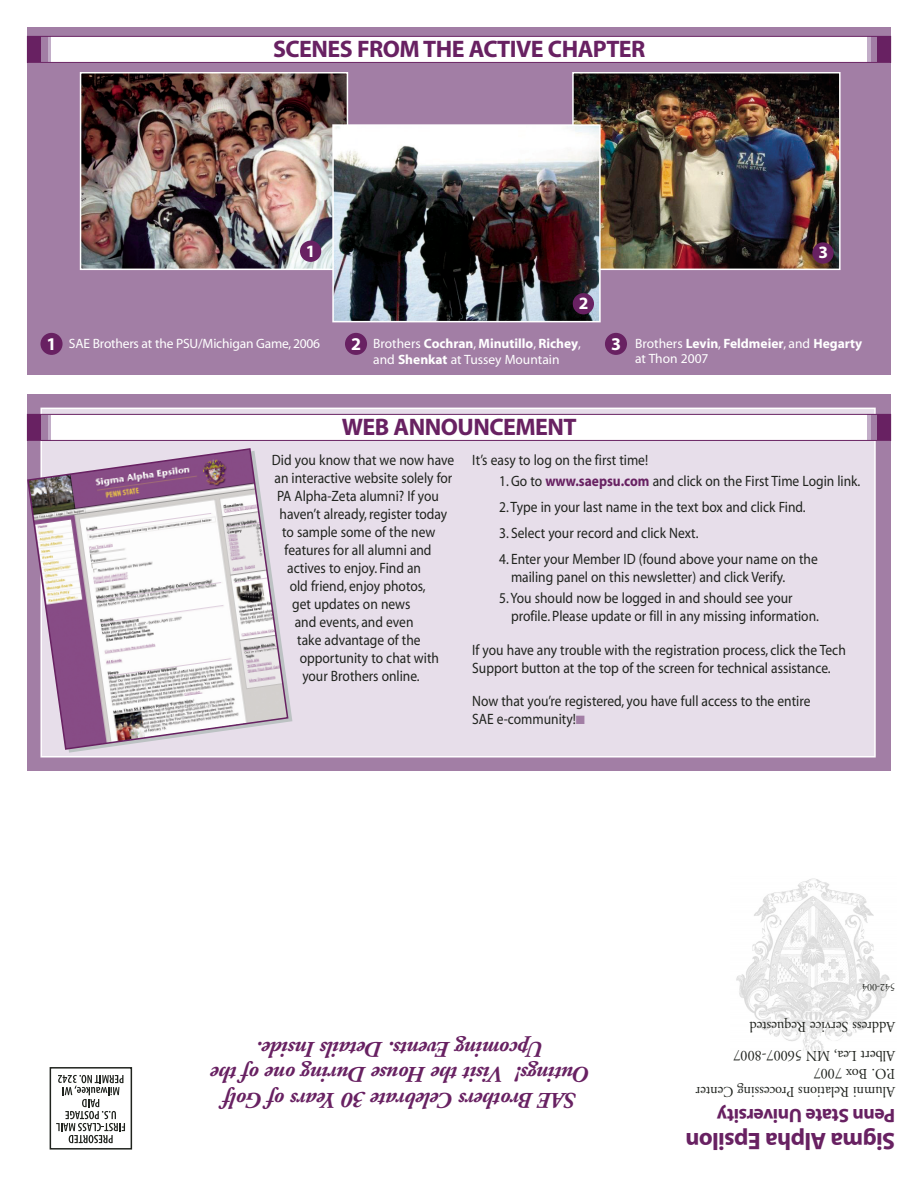
<style>
.page{position:relative;width:918px;height:1188px;background:#fff}
.page>*{position:absolute;margin:0;border:0;box-sizing:border-box;transform-origin:0 0}
.t1{font:700 24px "Myriad";letter-spacing:-.02em;color:#682162}
.t2{font:italic 700 22.5px/25.5px "Adobe Garamond";letter-spacing:-.02em;color:#682162;text-align:center}
.t3{font:700 19.5px "Myriad";letter-spacing:-.025em;color:#682162}
.t4{font:700 18px "Myriad";color:#fff}
.t5{font:700 17.4px "Myriad";color:#fff}
.t6{font:15px/18px "Myriad";color:#20231e;scale:.9 1}
.t7{font:15px/18px "Adobe Garamond";color:#20231e;scale:.95 1}
.t8{font:13.5px/16.5px "Myriad";letter-spacing:-.015em;color:#fff}
.t9{font:10.5px "Adobe Garamond";color:#20231e;scale:.95 1}
.s1{font-weight:700}
.s2{font-weight:700;color:#682162}
.s3{color:#a27ea5}
</style>
<div class="page">
<div style="left:27px;top:395px;width:864px;height:376px;background:#a27ea5"></div>
<div style="left:27px;top:27px;width:864px;height:348px;background:#a27ea5"></div>
<div style="left:41px;top:408px;width:834px;height:349px;background:#e7deea"></div>
<div style="left:40px;top:408px;width:836px;height:350px;border:2px solid #fff"></div>
<div style="left:27px;top:414px;width:864px;height:26px;background:#fff"></div>
<img style="left:736px;top:878px;width:154px;height:176px">
<svg style="left:56px;top:1075px;width:69px;height:68px"></svg>
<div style="left:50px;top:1067px;width:82px;height:83px;border:2px solid #20231e"></div>
<hr style="left:867px;top:414px;width:4px;height:26px;background:#c2adc8">
<div style="left:871px;top:414px;width:6px;height:26px;background:#a27ea5"></div>
<div style="left:878px;top:414px;width:13px;height:26px;background:#682162"></div>
<hr style="left:48px;top:415px;width:3px;height:26px;background:#c2adc8">
<div style="left:41px;top:415px;width:7px;height:26px;background:#a27ea5"></div>
<div style="left:27px;top:414px;width:14px;height:26px;background:#682162"></div>
<div style="left:27px;top:414px;width:864px;height:27px;border:1px solid #682162"></div>
<img style="left:83px;top:75px;width:262px;height:192px">
<div style="left:80px;top:72px;width:268px;height:198px;border:2px solid #fff"></div>
<img style="left:575px;top:75px;width:263px;height:192px">
<div style="left:572px;top:72px;width:269px;height:198px;border:2px solid #fff"></div>
<svg style="left:27px;top:447px;width:262px;height:304px"></svg>
<div style="left:27px;top:36px;width:864px;height:27px;background:#fff"></div>
<hr style="left:867px;top:36px;width:4px;height:26px;background:#c2adc8">
<div style="left:871px;top:36px;width:6px;height:26px;background:#a27ea5"></div>
<div style="left:878px;top:36px;width:13px;height:26px;background:#682162"></div>
<hr style="left:48px;top:37px;width:3px;height:25px;background:#c2adc8">
<div style="left:41px;top:37px;width:7px;height:25px;background:#a27ea5"></div>
<div style="left:27px;top:36px;width:14px;height:26px;background:#682162"></div>
<div style="left:27px;top:36px;width:864px;height:27px;border:1px solid #682162"></div>
<img style="left:335px;top:127px;width:263px;height:192px">
<div style="left:332px;top:124px;width:269px;height:198px;border:2px solid #fff"></div>
<div style="left:300px;top:241px;width:21px;height:21px;background:#682162;border-radius:50%"></div>
<div style="left:40px;top:333px;width:23px;height:22px;background:#682162;border-radius:50%"></div>
<div style="left:573px;top:293px;width:21px;height:21px;background:#682162;border-radius:50%"></div>
<div style="left:345px;top:333px;width:22px;height:22px;background:#682162;border-radius:50%"></div>
<div style="left:812px;top:242px;width:22px;height:22px;background:#682162;border-radius:50%"></div>
<div style="left:605px;top:333px;width:22px;height:22px;background:#682162;border-radius:50%"></div>
<h1 class="t1" style="left:273px;top:40px;width:374px">SCENES FROM THE ACTIVE CHAPTER</h1>
<p class="t4" style="left:46px;top:337px;width:11px">1</p>
<p class="t5" style="left:306px;top:244px;width:11px">1</p>
<p class="t5" style="left:579px;top:297px;width:11px">2</p>
<p class="t5" style="left:819px;top:246px;width:11px">3</p>
<p class="t4" style="left:351px;top:337px;width:11px">2</p>
<p class="t4" style="left:611px;top:337px;width:11px">3</p>
<p class="t8" style="left:69px;top:336px;width:253px">SAE Brothers at the PSU/Michigan Game, 2006</p>
<p class="t8" style="left:373px;top:336px;width:209px">Brothers <span class="s1">Cochran</span>, <span class="s1">Minutillo</span>, <span class="s1">Richey</span>, and <span class="s1">Shenkat</span> at Tussey Mountain</p>
<p class="t8" style="left:635px;top:337px;width:229px;line-height:15px">Brothers <span class="s1">Levin</span>, <span class="s1">Feldmeier</span>, and <span class="s1">Hegarty </span>at Thon 2007</p>
<h1 class="t1" style="left:342px;top:418px;width:236px">WEB ANNOUNCEMENT</h1>
<p class="t6" style="left:272px;top:452px;width:204px">Did you know that we now have</p>
<p class="t6" style="left:275px;top:470px;width:199px">an interactive website solely for</p>
<p class="t6" style="left:277px;top:488px;width:181px">PA Alpha-Zeta alumni? If you</p>
<p class="t6" style="left:280px;top:506px;width:188px">haven’t already, register today</p>
<p class="t6" style="left:282px;top:524px;width:172px">to sample some of the new</p>
<p class="t6" style="left:285px;top:542px;width:165px">features for all alumni and</p>
<p class="t6" style="left:287px;top:560px;width:150px">actives to enjoy. Find an</p>
<p class="t6" style="left:290px;top:578px;width:153px">old friend, enjoy photos,</p>
<p class="t6" style="left:292px;top:596px;width:133px">get updates on news</p>
<p class="t6" style="left:295px;top:614px;width:133px">and events, and even</p>
<p class="t6" style="left:297px;top:632px;width:139px">take advantage of the</p>
<p class="t6" style="left:300px;top:650px;width:156px">opportunity to chat with</p>
<p class="t6" style="left:302px;top:668px;width:132px">your Brothers online.</p>
<p class="t6" style="left:472px;top:452px;width:197px">It’s easy to log on the first time!</p>
<p class="t6" style="left:499px;top:473px;width:403px">1. Go to <span class="s2">www.saepsu.com</span> and click on the First Time Login link.</p>
<p class="t6" style="left:499px;top:499px;width:342px">2. Type in your last name in the text box and click Find.</p>
<p class="t6" style="left:499px;top:525px;width:223px">3. Select your record and click Next.</p>
<p class="t6" style="left:511px;top:551px;width:342px;text-indent:-12px">4. Enter your Member ID (found above your name on the mailing panel on this newsletter) and click Verify.</p>
<p class="t6" style="left:511px;top:590px;width:344px;text-indent:-12px">5.You should now be logged in and should see your profile. Please update or fill in any missing information.</p>
<p class="t6" style="left:472px;top:642px;width:417px">If you have any trouble with the registration process, click the Tech<br>Support button at the top of the screen for technical assistance.</p>
<p class="t6" style="left:472px;top:693px;width:377px">Now that you’re registered, you have full access to the entire<br>SAE e-community!<span class="s3">■</span></p>
<h2 class="t2" style="left:591px;top:1110px;width:381px;rotate:-180deg">SAE Brothers Celebrate 30 Years of Golf<br>Outings! Visit the House During one of the<br>Upcoming Events. Details Inside.</h2>
<p class="t9" style="left:895px;top:991px;width:36px;rotate:-180deg">542-004</p>
<p class="t7" style="left:895px;top:1035px;width:155px;rotate:-180deg">Address Service Requested</p>
<p class="t7" style="left:895px;top:1099px;width:212px;rotate:-180deg">Alumni Relations Processing Center<br>P.O. Box 7007<br>Albert Lea, MN 56007-8007</p>
<h3 class="t3" style="left:895px;top:1123px;width:180px;rotate:-180deg">Penn State University</h3>
<h1 class="t1" style="left:895px;top:1150px;width:211px;rotate:-180deg">Sigma Alpha Epsilon</h1>
</div>
